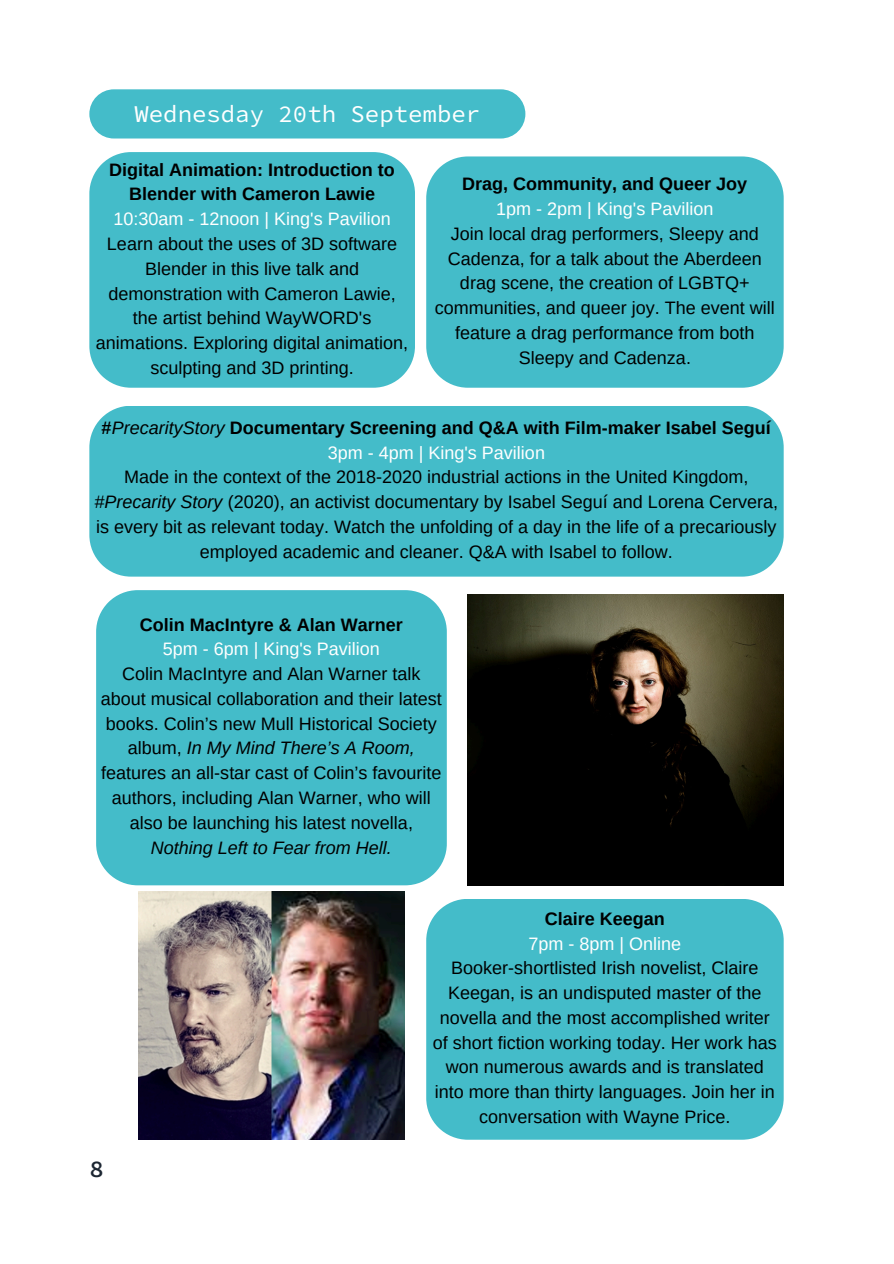
<style>
.page{position:relative;width:894px;height:1264px;background:#fff}
.page>*{position:absolute;margin:0;border:0;box-sizing:border-box;transform-origin:0 0}
.t1{font:24px "Source Code Pro";color:#fff}
.t2{font:600 24px "Source Code Pro";color:#1c2632}
.t3{font:18px/24.8px "Arimo";color:#000;text-align:center}
.t4{font:700 18px/24.8px "Arimo";color:#000;text-align:center}
.t5{font:18px "Arimo";color:#fff}
.s1{font-weight:400;font-style:italic}
.s2{font-style:italic}
</style>
<div class="page">
<div style="left:89px;top:89px;width:436px;height:49px;background:#44bcc9;border-radius:25px"></div>
<div style="left:89px;top:152px;width:326px;height:236px;background:#44bcc9"></div>
<div style="left:426px;top:156px;width:357px;height:232px;background:#44bcc9"></div>
<div style="left:89px;top:406px;width:694px;height:170px;background:#44bcc9"></div>
<svg style="left:96px;top:590px;width:350px;height:295px;background:#49bdca"></svg>
<div style="left:426px;top:899px;width:357px;height:240px;background:#44bcc9"></div>
<img style="left:467px;top:594px;width:316px;height:291px">
<img style="left:138px;top:891px;width:266px;height:248px">
<h1 class="t1" style="left:134px;top:98px;width:347px">Wednesday 20th September</h1>
<p class="t4" style="left:109px;top:157px;width:287px">Digital Animation: Introduction to<br>Blender with Cameron Lawie</p>
<p class="t5" style="left:113px;top:209px;width:279px">10:30am - 12noon | King's Pavilion</p>
<p class="t3" style="left:96px;top:231px;width:313px">Learn about the uses of 3D software<br>Blender in this live talk and demonstration with Cameron Lawie, the artist behind WayWORD's animations. Exploring digital animation, sculpting and 3D printing.</p>
<p class="t4" style="left:462px;top:172px;width:286px">Drag, Community, and Queer Joy</p>
<p class="t5" style="left:496px;top:199px;width:219px">1pm - 2pm | King's Pavilion</p>
<p class="t3" style="left:434px;top:221px;width:341px">Join local drag performers, Sleepy and Cadenza, for a talk about the Aberdeen drag scene, the creation of LGBTQ+ communities, and queer joy. The event will feature a drag performance from both Sleepy and Cadenza.</p>
<p class="t4" style="left:102px;top:415px;width:670px">#<span class="s1">PrecarityStory</span> Documentary Screening and Q&amp;A with Film-maker Isabel Seguí</p>
<p class="t5" style="left:328px;top:442px;width:219px">3pm - 4pm | King's Pavilion</p>
<p class="t3" style="left:94px;top:465px;width:684px">Made in the context of the 2018-2020 industrial actions in the United Kingdom, <span class="s2">#Precarity Story</span> (2020), an activist documentary by Isabel Seguí and Lorena Cervera, is every bit as relevant today. Watch the unfolding of a day in the life of a precariously employed academic and cleaner. Q&amp;A with Isabel to follow.</p>
<p class="t4" style="left:140px;top:612px;width:264px">Colin MacIntyre &amp; Alan Warner</p>
<p class="t5" style="left:163px;top:639px;width:219px">5pm - 6pm | King's Pavilion</p>
<p class="t3" style="left:101px;top:661px;width:342px">Colin MacIntyre and Alan Warner talk about musical collaboration and their latest books. Colin’s new Mull Historical Society album, <span class="s2">In My Mind There’s A Room, </span>features an all-star cast of Colin’s favourite authors, including Alan Warner, who will also be launching his latest novella, <span class="s2">Nothing Left to Fear from Hell.</span></p>
<p class="t2" style="left:89px;top:1153px;width:16px">8</p>
<p class="t4" style="left:544px;top:906px;width:121px">Claire Keegan</p>
<p class="t5" style="left:528px;top:933px;width:154px">7pm - 8pm | Online</p>
<p class="t3" style="left:432px;top:955px;width:345px">Booker-shortlisted Irish novelist, Claire Keegan, is an undisputed master of the novella and the most accomplished writer of short fiction working today. Her work has won numerous awards and is translated into more than thirty languages. Join her in conversation with Wayne Price.</p>
</div>
